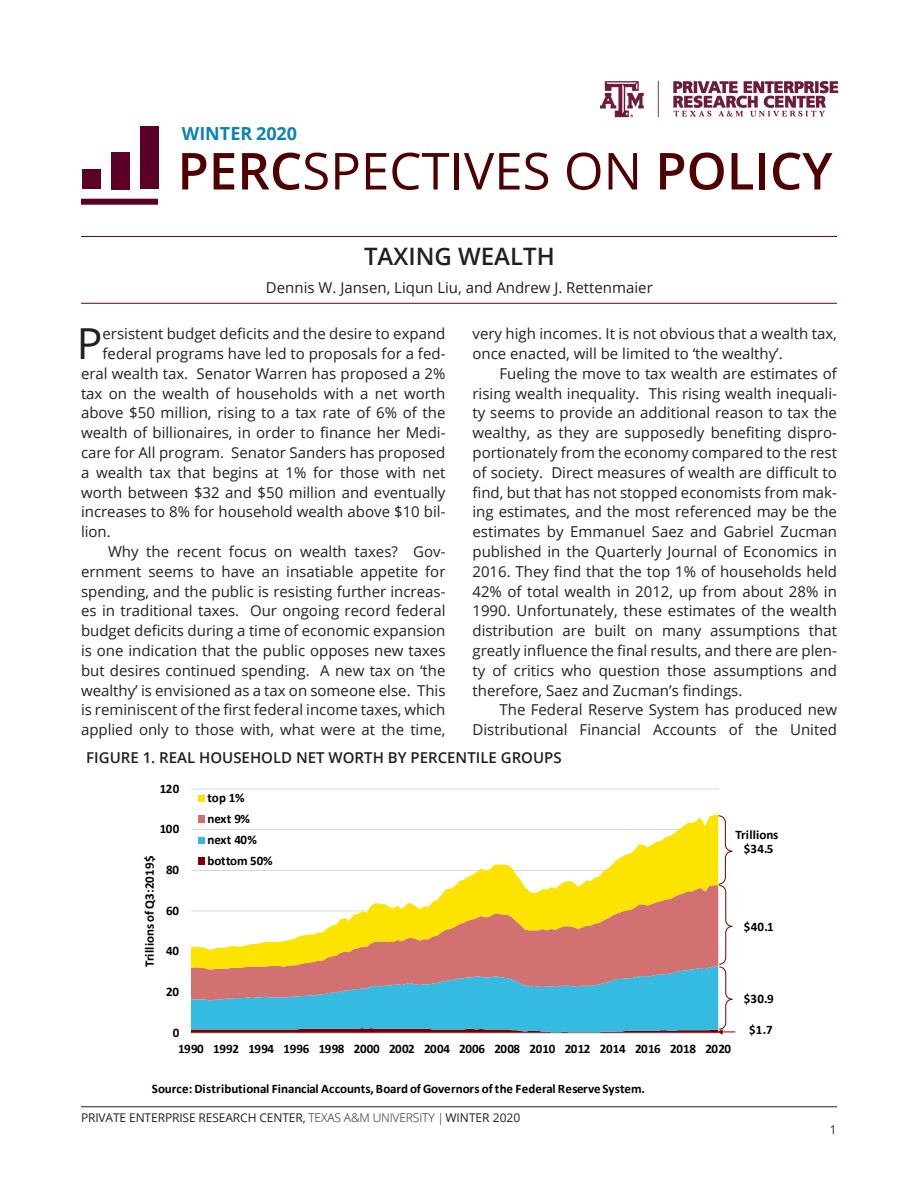
<style>
.page{position:relative;width:918px;height:1188px;background:#fff}
.page>*{position:absolute;margin:0;border:0;box-sizing:border-box;transform-origin:0 0}
.t1{font:51px "Open Sans";color:#500000}
.t2{font:42.75px "Open Sans";color:#231f20}
.t3{font:600 24px "Open Sans";color:#231f20}
.t4{font:700 18px "Open Sans";color:#0a84b4}
.t5{font:15px/19.8px "Open Sans";color:#231f20;text-align:justify}
.t6{font:600 15px "Open Sans";color:#231f20}
.t7{font:700 13.05px/20.9px "Calibri";letter-spacing:-.01em;color:#000}
.t8{font:700 13.05px "Calibri";letter-spacing:-.035em;color:#000}
.t9{font:700 13.05px "Calibri";letter-spacing:.015em;color:#000}
.t10{font:12px "Open Sans";letter-spacing:-.01em;color:#231f20}
.s1{font-weight:600}
.s2{font-weight:300}
</style>
<div class="page">
<div style="left:81px;top:199px;width:77px;height:6px;background:#5c0028"></div>
<div style="left:140px;top:126px;width:18px;height:63px;background:#5c0028"></div>
<div style="left:111px;top:152px;width:18px;height:37px;background:#5c0028"></div>
<div style="left:82px;top:170px;width:19px;height:19px;background:#5c0028"></div>
<hr style="left:81px;top:1107px;width:756px;height:1px;background:#231f20">
<hr style="left:81px;top:303px;width:756px;height:1px;background:#5c0028">
<hr style="left:81px;top:236px;width:756px;height:1px;background:#5c0028">
<img style="left:600px;top:80px;width:239px;height:38px">
<hr style="left:191px;top:789px;width:528px;height:1px;background:#d9d9d9">
<div style="left:198px;top:795px;width:7px;height:7px;background:#fce300"></div>
<svg style="left:191px;top:815px;width:544px;height:220px"></svg>
<p class="t4" style="left:182px;top:121px;width:117px">WINTER 2020</p>
<p class="t1" style="left:177px;top:136px;width:657px"><span class="s1">PERC</span>SPECTIVES ON <span class="s1">POLICY</span></p>
<p class="t3" style="left:364px;top:240px;width:192px">TAXING WEALTH</p>
<p class="t5" style="left:266px;top:278px;width:388px">Dennis W. Jansen, Liqun Liu, and Andrew J. Rettenmaier</p>
<p class="t2" style="left:77px;top:314px;width:27px">P</p>
<p class="t5" style="left:103px;top:324px;width:344px">ersistent budget deficits and the desire to expand</p>
<p class="t5" style="left:103px;top:343px;width:344px">federal programs have led to proposals for a fed-</p>
<p class="t5" style="left:81px;top:363px;width:366px">eral wealth tax. Senator Warren has proposed a 2%</p>
<p class="t5" style="left:81px;top:383px;width:366px">tax on the wealth of households with a net worth</p>
<p class="t5" style="left:81px;top:403px;width:366px">above $50 million, rising to a tax rate of 6% of the</p>
<p class="t5" style="left:81px;top:423px;width:366px">wealth of billionaires, in order to finance her Medi-</p>
<p class="t5" style="left:81px;top:442px;width:366px">care for All program. Senator Sanders has proposed</p>
<p class="t5" style="left:81px;top:462px;width:366px">a wealth tax that begins at 1% for those with net</p>
<p class="t5" style="left:81px;top:482px;width:366px">worth between $32 and $50 million and eventually</p>
<p class="t5" style="left:81px;top:502px;width:366px">increases to 8% for household wealth above $10 bil-</p>
<p class="t5" style="left:81px;top:522px;width:31px">lion.</p>
<p class="t5" style="left:81px;top:541px;width:366px;text-indent:27px">Why the recent focus on wealth taxes? Gov&shy;ernment seems to have an insatiable appetite for spending, and the public is resisting further increas&shy;es in traditional taxes. Our ongoing record federal budget deficits during a time of economic expansion is one indication that the public opposes new taxes but desires continued spending. A new tax on ‘the wealthy’ is envisioned as a tax on someone else. This is reminiscent of the first federal income taxes, which applied only to those with, what were at the time,</p>
<p class="t5" style="left:472px;top:324px;width:366px">very high incomes. It is not obvious that a wealth tax, once enacted, will be limited to ‘the wealthy’.</p>
<p class="t5" style="left:472px;top:363px;width:366px;text-indent:27px">Fueling the move to tax wealth are estimates of rising wealth inequality. This rising wealth inequali&shy;ty seems to provide an additional reason to tax the wealthy, as they are supposedly benefiting dispro&shy;portionately from the economy compared to the rest of society. Direct measures of wealth are difficult to find, but that has not stopped economists from mak&shy;ing estimates, and the most referenced may be the estimates by Emmanuel Saez and Gabriel Zucman published in the Quarterly Journal of Economics in 2016. They find that the top 1% of households held 42% of total wealth in 2012, up from about 28% in 1990. Unfortunately, these estimates of the wealth distribution are built on many assumptions that greatly influence the final results, and there are plen&shy;ty of critics who question those assumptions and therefore, Saez and Zucman’s findings.</p>
<p class="t5" style="left:472px;top:700px;width:366px;text-align:right">The Federal Reserve System has produced new<br>Distributional Financial Accounts of the United</p>
<p class="t6" style="left:86px;top:748px;width:477px">FIGURE 1. REAL HOUSEHOLD NET WORTH BY PERCENTILE GROUPS</p>
<p class="t7" style="left:160px;top:778px;width:21px">120</p>
<p class="t7" style="left:160px;top:818px;width:21px">100</p>
<p class="t9" style="left:140px;top:967px;width:113px;rotate:-90deg">Trillions of Q3:2019$</p>
<p class="t7" style="left:166px;top:859px;width:14px">80</p>
<p class="t7" style="left:166px;top:900px;width:14px">60</p>
<p class="t7" style="left:166px;top:940px;width:14px">40</p>
<p class="t7" style="left:166px;top:981px;width:14px">20</p>
<p class="t7" style="left:173px;top:1022px;width:8px">0</p>
<p class="t7" style="left:208px;top:787px;width:66px">top 1%<br>next 9% next 40% bottom 50%</p>
<p class="t9" style="left:736px;top:825px;width:44px">Trillions</p>
<p class="t7" style="left:744px;top:839px;width:31px">$34.5</p>
<p class="t7" style="left:744px;top:916px;width:31px">$40.1</p>
<p class="t7" style="left:744px;top:989px;width:31px">$30.9</p>
<p class="t7" style="left:749px;top:1020px;width:25px">$1.7</p>
<p class="t8" style="left:178px;top:1040px;width:555px">1990 1992 1994 1996 1998 2000 2002 2004 2006 2008 2010 2012 2014 2016 2018 2020</p>
<p class="t7" style="left:152px;top:1078px;width:495px">Source: Distributional Financial Accounts, Board of Governors of the Federal Reserve System.</p>
<p class="t10" style="left:81px;top:1109px;width:441px">PRIVATE ENTERPRISE RESEARCH CENTER, <span class="s2">TEXAS A&amp;M UNIVERSITY |</span>WINTER 2020</p>
<p class="t10" style="left:830px;top:1121px;width:8px">1</p>
</div>
